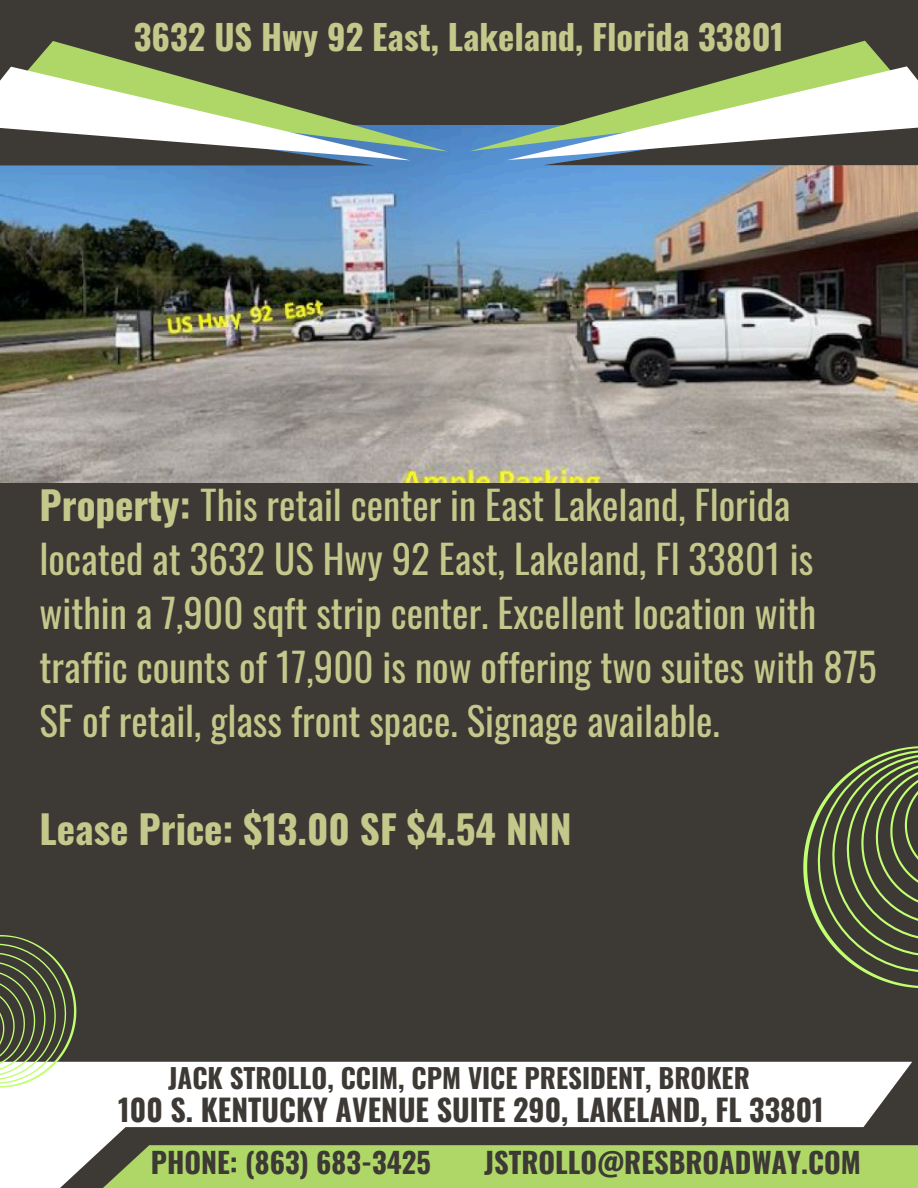
<style>
.page{position:relative;width:918px;height:1188px;background:#3d3935}
.page>*{position:absolute;margin:0;border:0;box-sizing:border-box;transform-origin:0 0}
.t1{font:39px/54px "Oswald";color:#c4c88a}
.t2{font:700 39px "Oswald";color:#c4c88a}
.t3{font:700 34.5px "Oswald";color:#c4c88a}
.t4{font:700 30px "Oswald";color:#3d3935}
.t5{font:700 28.5px "Oswald";color:#3d3935}
.t6{font:700 27px "Oswald";color:#3d3935}
.s1{font-weight:700}
</style>
<div class="page">
<img style="left:0;top:126px;width:918px;height:356px">
<svg style="left:470px;top:41px;width:417px;height:110px"></svg>
<svg style="left:507px;top:66px;width:411px;height:99px"></svg>
<svg style="left:11px;top:41px;width:437px;height:111px"></svg>
<svg style="left:0;top:67px;width:411px;height:98px"></svg>
<svg style="left:0;top:1062px;width:912px;height:126px;fill:#fff"></svg>
<svg style="left:803px;top:746px;width:115px;height:242px"></svg>
<svg style="left:0;top:935px;width:105px;height:181px"></svg>
<h1 class="t3" style="left:134px;top:10px;width:652px">3632 US Hwy 92 East, Lakeland, Florida 33801</h1>
<h3 class="t1" style="left:40px;top:477px;width:839px"><span class="s1">Property:</span> This retail center in East Lakeland, Florida located at 3632 US Hwy 92 East, Lakeland, Fl 33801 is within a 7,900 sqft strip center. Excellent location with traffic counts of 17,900 is now offering two suites with 875<br>SF of retail, glass front space. Signage available.</h3>
<p class="t2" style="left:40px;top:799px;width:534px">Lease Price: $13.00 SF $4.54 NNN</p>
<p class="t6" style="left:168px;top:1057px;width:583px">JACK STROLLO, CCIM, CPM VICE PRESIDENT, BROKER</p>
<h2 class="t4" style="left:118px;top:1086px;width:707px">100 S. KENTUCKY AVENUE SUITE 290, LAKELAND, FL 33801</h2>
<p class="t5" style="left:151px;top:1140px;width:281px">PHONE: (863) 683-3425</p>
<p class="t5" style="left:484px;top:1140px;width:378px">JSTROLLO@RESBROADWAY.COM</p>
</div>
